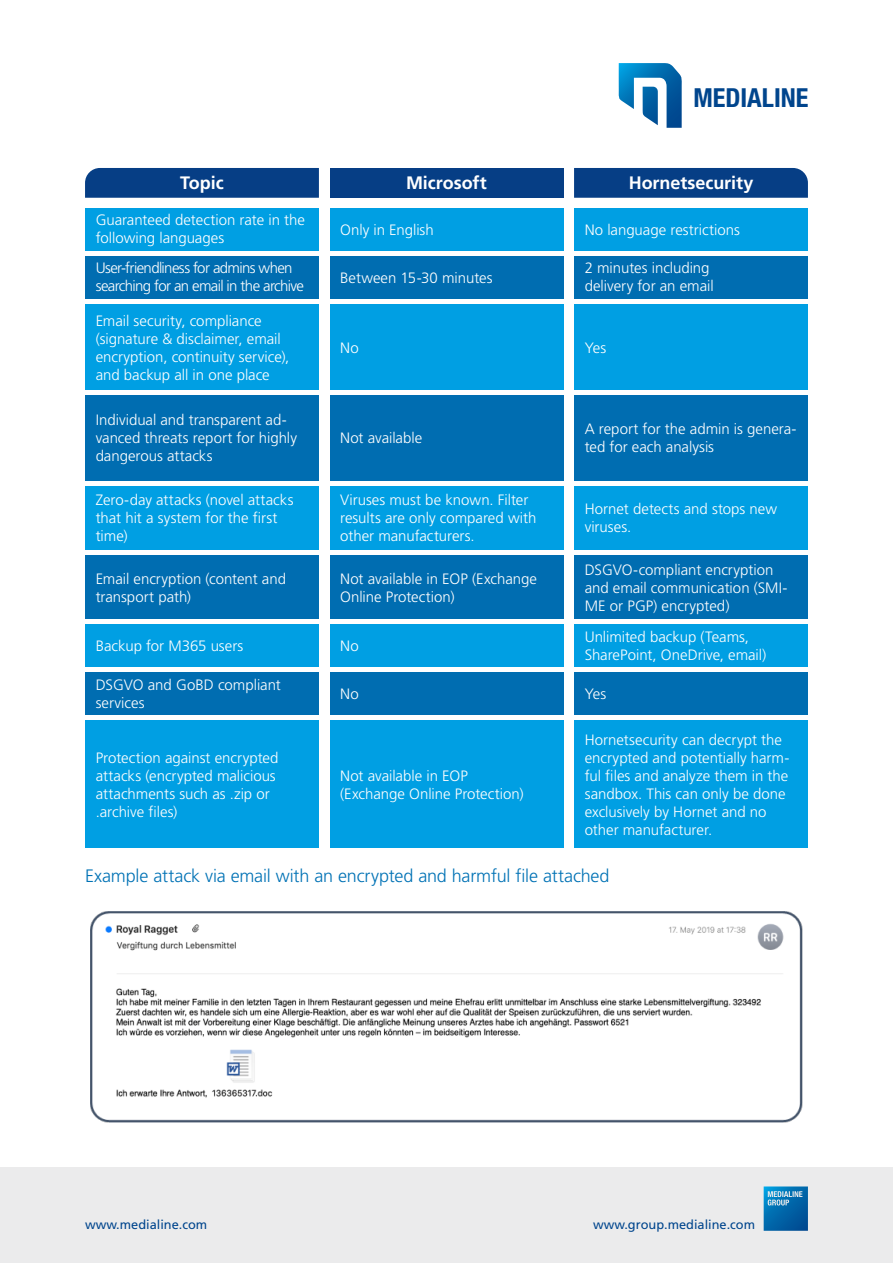
<style>
.page{position:relative;width:893px;height:1263px;background:#fff}
.page>*{position:absolute;margin:0;border:0;box-sizing:border-box;transform-origin:0 0}
.t1{font:700 condensed 26.25px "Helvetica Neue";color:#00458d}
.t2{font:300 18px "Frutiger LT Pro";letter-spacing:-.01em;color:#0072b5}
.t3{font:700 18px "Frutiger LT Pro";color:#fff}
.t4{font:300 15px/18px "Frutiger LT Pro";letter-spacing:-.005em;color:#fff}
.t5{font:300 15px/18px "Frutiger LT Pro";letter-spacing:-.045em;color:#fff}
.t6{font:12.75px "Frutiger LT Pro";color:#00458d}
</style>
<div class="page">
<div style="left:574px;top:168px;width:234px;height:30px;background:#063e85"></div>
<div style="left:574px;top:486px;width:234px;height:64px;background:#009fe3"></div>
<div style="left:574px;top:555px;width:234px;height:64px;background:#006db1"></div>
<div style="left:574px;top:624px;width:234px;height:43px;background:#009fe3"></div>
<div style="left:574px;top:672px;width:234px;height:43px;background:#006db1"></div>
<div style="left:574px;top:720px;width:234px;height:128px;background:#009fe3"></div>
<div style="left:85px;top:168px;width:234px;height:30px;background:#063e85"></div>
<svg style="left:85px;top:486px;width:234px;height:362px;background:#0e95d5"></svg>
<div style="left:330px;top:168px;width:233px;height:30px;background:#063e85"></div>
<div style="left:330px;top:486px;width:233px;height:64px;background:#009fe3"></div>
<div style="left:330px;top:555px;width:233px;height:64px;background:#006db1"></div>
<div style="left:330px;top:624px;width:233px;height:43px;background:#009fe3"></div>
<div style="left:330px;top:672px;width:233px;height:43px;background:#006db1"></div>
<div style="left:330px;top:720px;width:233px;height:128px;background:#009fe3"></div>
<div style="left:574px;top:208px;width:234px;height:43px;background:#009fe3"></div>
<div style="left:574px;top:256px;width:234px;height:43px;background:#006db1"></div>
<div style="left:574px;top:305px;width:234px;height:85px;background:#009fe3"></div>
<div style="left:574px;top:395px;width:234px;height:85px;background:#006db1"></div>
<svg style="left:85px;top:208px;width:234px;height:91px;background:#0e8ccc"></svg>
<svg style="left:85px;top:305px;width:234px;height:175px;background:#0789cb"></svg>
<div style="left:330px;top:208px;width:233px;height:43px;background:#009fe3"></div>
<div style="left:330px;top:256px;width:233px;height:43px;background:#006db1"></div>
<div style="left:330px;top:305px;width:233px;height:85px;background:#009fe3"></div>
<div style="left:330px;top:395px;width:233px;height:85px;background:#006db1"></div>
<img style="left:91px;top:911px;width:711px;height:212px">
<div style="left:0;top:1167px;width:893px;height:96px;background:#ebebec"></div>
<svg style="left:764px;top:1186px;width:44px;height:45px;background:#1976b2"></svg>
<svg style="left:618px;top:63px;width:64px;height:65px"></svg>
<h1 class="t1" style="left:693px;top:82px;width:117px">MEDIALINE</h1>
<p class="t3" style="left:180px;top:172px;width:45px">Topic</p>
<p class="t3" style="left:406px;top:172px;width:82px">Microsoft</p>
<p class="t3" style="left:629px;top:172px;width:126px">Hornetsecurity</p>
<p class="t4" style="left:96px;top:211px;width:211px">Guaranteed detection rate in the following languages</p>
<p class="t4" style="left:340px;top:221px;width:95px">Only in English</p>
<p class="t4" style="left:585px;top:221px;width:157px">No language restrictions</p>
<p class="t5" style="left:96px;top:259px;width:210px">User-friendliness for admins when searching for an email in the archive</p>
<p class="t4" style="left:585px;top:259px;width:130px">2 minutes including delivery for an email</p>
<p class="t4" style="left:340px;top:269px;width:154px">Between 15-30 minutes</p>
<p class="t4" style="left:96px;top:312px;width:195px">Email security, compliance (signature &amp; disclaimer, email encryption, continuity service), and backup all in one place</p>
<p class="t4" style="left:96px;top:411px;width:203px">Individual and transparent ad&shy;vanced threats report for highly dangerous attacks</p>
<p class="t4" style="left:340px;top:339px;width:20px">No</p>
<p class="t4" style="left:585px;top:339px;width:23px">Yes</p>
<p class="t4" style="left:340px;top:429px;width:84px">Not available</p>
<p class="t4" style="left:585px;top:420px;width:213px">A report for the admin is genera&shy;ted for each analysis</p>
<p class="t4" style="left:96px;top:491px;width:199px">Zero-day attacks (novel attacks that hit a system for the first time)</p>
<p class="t4" style="left:340px;top:491px;width:198px">Viruses must be known. Filter results are only compared with other manufacturers.</p>
<p class="t4" style="left:585px;top:500px;width:194px">Hornet detects and stops new viruses.</p>
<p class="t4" style="left:96px;top:570px;width:192px">Email encryption (content and transport path)</p>
<p class="t4" style="left:340px;top:570px;width:198px">Not available in EOP (Exchange<br>Online Protection)</p>
<p class="t4" style="left:585px;top:561px;width:204px">DSGVO-compliant encryption and email communication (SMI-<br>ME or PGP) encrypted)</p>
<p class="t4" style="left:96px;top:637px;width:149px">Backup for M365 users</p>
<p class="t4" style="left:340px;top:637px;width:20px">No</p>
<p class="t4" style="left:585px;top:628px;width:183px">Unlimited backup (Teams,<br>SharePoint, OneDrive, email)</p>
<p class="t4" style="left:96px;top:676px;width:187px">DSGVO and GoBD compliant services</p>
<p class="t4" style="left:340px;top:685px;width:20px">No</p>
<p class="t4" style="left:585px;top:685px;width:23px">Yes</p>
<p class="t4" style="left:96px;top:748px;width:184px">Protection against encrypted attacks (encrypted malicious attachments such as .zip or .archive files)</p>
<p class="t4" style="left:340px;top:766px;width:185px">Not available in EOP (Exchange Online Protection)</p>
<p class="t4" style="left:585px;top:730px;width:206px">Hornetsecurity can decrypt the encrypted and potentially harm&shy;ful files and analyze them in the sandbox. This can only be done exclusively by Hornet and no other manufacturer.</p>
<p class="t2" style="left:85px;top:865px;width:526px">Example attack via email with an encrypted and harmful file attached</p>
<p class="t6" style="left:85px;top:1216px;width:124px">www.medialine.com</p>
<p class="t6" style="left:593px;top:1216px;width:164px">www.group.medialine.com</p>
</div>
